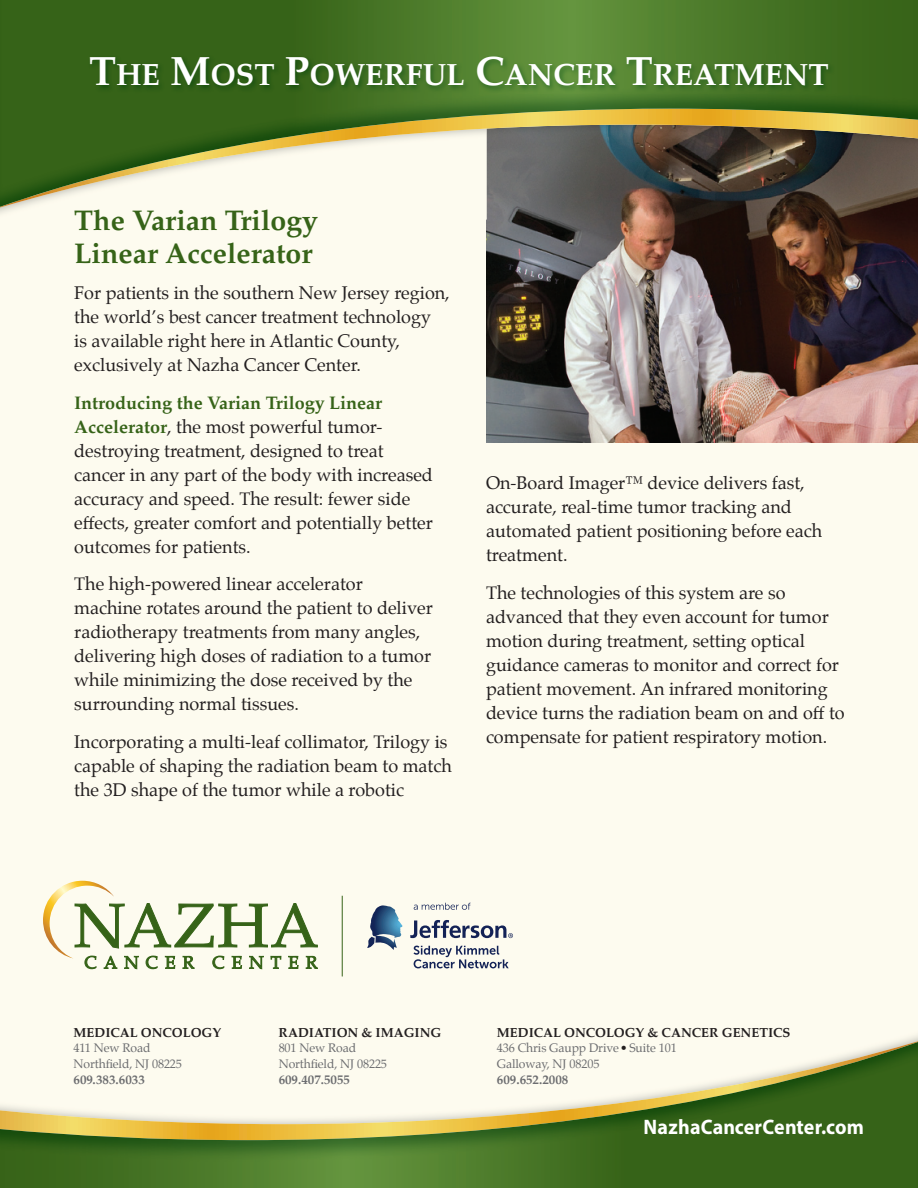
<style>
.page{position:relative;width:918px;height:1188px;background:#fdfbef}
.page>*{position:absolute;margin:0;border:0;box-sizing:border-box;transform-origin:0 0}
.t1{font:700 30.3px "Palatino";color:#fff}
.t2{font:28.5px/33px "Palatino Bold Os F";color:#366318}
.t3{font:700 21px "Myriad Pro";letter-spacing:.01em;color:#fff;scale:.95 1}
.t4{font:18px/24px "Palatino";color:#231f20}
.t5{font:700 13.05px "Palatino";color:#231f20}
.t6{font:700 13.05px "Palatino";color:#6c6d70}
.t7{font:12.15px/15.5px "Palatino";letter-spacing:-.01em;color:#6c6d70}
.s1{font-size:40.5px}
.s2{font-weight:700;color:#366318}
.s3{color:#231f20}
</style>
<div class="page">
<img style="left:487px;top:208px;width:431px;height:235px">
<svg style="left:0;top:152px;width:918px;height:56px"></svg>
<img style="left:0;top:0;width:204px;height:207px">
<img style="left:204px;top:0;width:714px;height:152px">
<img style="left:88px;top:55px;width:747px;height:38px">
<img style="left:0;top:1042px;width:918px;height:146px">
<svg style="left:43px;top:881px;width:275px;height:88px"></svg>
<hr style="left:342px;top:896px;width:1px;height:80px;background:#366318">
<svg style="left:367px;top:905px;width:36px;height:45px"></svg>
<svg style="left:414px;top:946px;width:95px;height:22px"></svg>
<svg style="left:414px;top:903px;width:57px;height:7px"></svg>
<svg style="left:410px;top:920px;width:103px;height:18px"></svg>
<h1 class="t1" style="left:89px;top:49px;width:741px"><span class="s1">T</span>HE <span class="s1">M</span>OST <span class="s1">P</span>OWERFUL <span class="s1">C</span>ANCER <span class="s1">T</span>REATMENT</h1>
<h2 class="t2" style="left:74px;top:204px;width:245px">The Varian Trilogy<br>Linear Accelerator</h2>
<p class="t4" style="left:74px;top:281px;width:377px">For patients in the southern New Jersey region, the world’s best cancer treatment technology<br>is available right here in Atlantic County, exclusively at Nazha Cancer Center.</p>
<p class="t4" style="left:74px;top:390px;width:360px"><span class="s2">Introducing the Varian Trilogy Linear Accelerator</span>, the most powerful tumor&shy;destroying treatment, designed to treat cancer in any part of the body with increased accuracy and speed. The result: fewer side effects, greater comfort and potentially better outcomes for patients.</p>
<p class="t4" style="left:74px;top:572px;width:360px">The high-powered linear accelerator machine rotates around the patient to deliver radiotherapy treatments from many angles, delivering high doses of radiation to a tumor while minimizing the dose received by the surrounding normal tissues.</p>
<p class="t4" style="left:74px;top:729px;width:379px">Incorporating a multi-leaf collimator, Trilogy is capable of shaping the radiation beam to match the 3D shape of the tumor while a robotic</p>
<p class="t4" style="left:486px;top:471px;width:338px">On-Board Imager™ device delivers fast, accurate, real-time tumor tracking and automated patient positioning before each treatment.</p>
<p class="t4" style="left:486px;top:581px;width:360px">The technologies of this system are so advanced that they even account for tumor motion during treatment, setting optical guidance cameras to monitor and correct for patient movement. An infrared monitoring device turns the radiation beam on and off to compensate for patient respiratory motion.</p>
<p class="t5" style="left:74px;top:1021px;width:149px">MEDICAL ONCOLOGY</p>
<p class="t7" style="left:74px;top:1041px;width:110px">411 New Road<br>Northfield, NJ 08225</p>
<p class="t6" style="left:74px;top:1069px;width:73px">609.383.6033</p>
<p class="t5" style="left:279px;top:1021px;width:164px">RADIATION &amp; IMAGING</p>
<p class="t7" style="left:279px;top:1041px;width:110px">801 New Road<br>Northfield, NJ 08225</p>
<p class="t6" style="left:279px;top:1069px;width:73px">609.407.5055</p>
<p class="t5" style="left:497px;top:1021px;width:295px">MEDICAL ONCOLOGY &amp; CANCER GENETICS</p>
<p class="t7" style="left:497px;top:1041px;width:181px">436 Chris Gaupp Drive <span class="s3">•</span> Suite 101<br>Galloway, NJ 08205</p>
<p class="t6" style="left:497px;top:1069px;width:73px">609.652.2008</p>
<p class="t3" style="left:644px;top:1113px;width:234px">NazhaCancerCenter.com</p>
</div>
